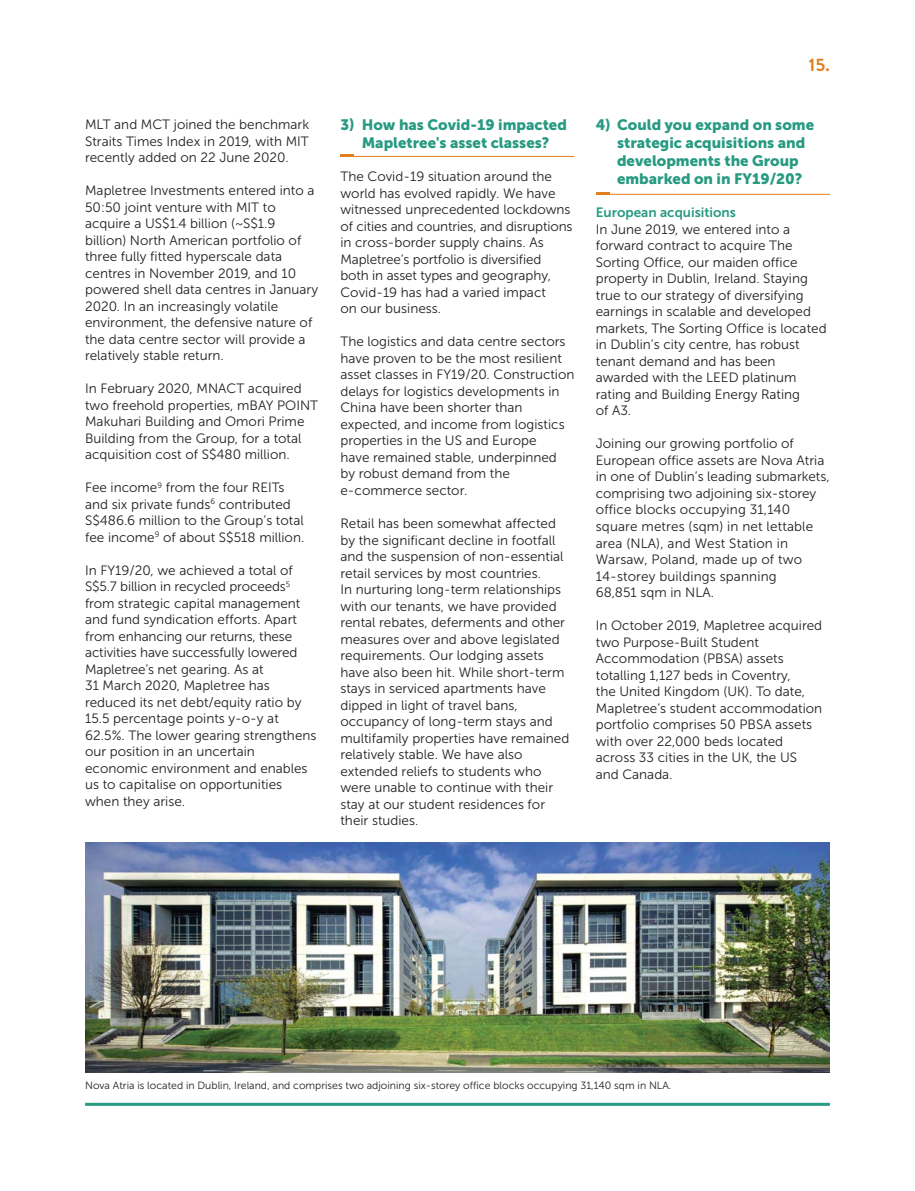
<style>
.page{position:relative;width:915px;height:1191px;background:#fff}
.page>*{position:absolute;margin:0;border:0;box-sizing:border-box;transform-origin:0 0}
.t1{font:700 18px "Brandon Grotesque";color:#e37f1c}
.t2{font:15px/18px "Museo Sans 900";color:#279a82;text-align:center}
.t3{font:13.5px/16.5px "Museo Sans 300";color:#231f20}
.t4{font:13.5px "Museo Sans 700";color:#279a82}
.t5{font:10.5px "Museo Sans 300";color:#231f20}
</style>
<div class="page">
<hr style="left:85px;top:1102px;width:744px;height:3px;background:#279a82">
<img style="left:85px;top:842px;width:744px;height:230px">
<hr style="left:340px;top:156px;width:234px;height:1px;background:#e37f1c">
<hr style="left:340px;top:154px;width:14px;height:3px;background:#e37f1c">
<hr style="left:595px;top:194px;width:234px;height:1px;background:#e37f1c">
<hr style="left:595px;top:192px;width:14px;height:3px;background:#e37f1c">
<p class="t3" style="left:85px;top:118px;width:225px;text-align:justify">MLT and MCT joined the benchmark Straits Times Index in 2019, with MIT recently added on 22 June 2020.</p>
<p class="t3" style="left:85px;top:184px;width:234px">Mapletree Investments entered into a 50:50 joint venture with MIT to acquire a US$1.4 billion (~S$1.9 billion) North American portfolio of three fully fitted hyperscale data centres in November 2019, and 10 powered shell data centres in January 2020. In an increasingly volatile environment, the defensive nature of the data centre sector will provide a relatively stable return.</p>
<p class="t3" style="left:85px;top:382px;width:234px">In February 2020, MNACT acquired two freehold properties, mBAY POINT Makuhari Building and Omori Prime Building from the Group, for a total acquisition cost of S$480 million.</p>
<p class="t3" style="left:85px;top:481px;width:221px">Fee income<sup>9</sup> from the four REITs and six private funds<sup>6</sup> contributed S$486.6 million to the Group’s total fee income<sup>9</sup> of about S$518 million.</p>
<p class="t3" style="left:85px;top:563px;width:233px">In FY19/20, we achieved a total of<br>S$5.7 billion in recycled proceeds<sup>5 </sup>from strategic capital management and fund syndication efforts. Apart from enhancing our returns, these activities have successfully lowered<br>Mapletree’s net gearing. As at<br>31 March 2020, Mapletree has reduced its net debt/equity ratio by<br>15.5 percentage points y-o-y at<br>62.5%. The lower gearing strengthens our position in an uncertain economic environment and enables us to capitalise on opportunities when they arise.</p>
<p class="t2" style="left:340px;top:118px;width:228px">3) How has Covid-19 impacted<br>Mapletree's asset classes?</p>
<p class="t3" style="left:340px;top:170px;width:233px">The Covid-19 situation around the world has evolved rapidly. We have witnessed unprecedented lockdowns of cities and countries, and disruptions in cross-border supply chains. As Mapletree’s portfolio is diversified both in asset types and geography, Covid-19 has had a varied impact<br>on our business.</p>
<p class="t3" style="left:340px;top:335px;width:235px">The logistics and data centre sectors have proven to be the most resilient asset classes in FY19/20. Construction delays for logistics developments in<br>China have been shorter than expected, and income from logistics properties in the US and Europe<br>have remained stable, underpinned by robust demand from the e-commerce sector.</p>
<p class="t3" style="left:340px;top:516px;width:230px">Retail has been somewhat affected by the significant decline in footfall and the suspension of non-essential retail services by most countries.<br>In nurturing long-term relationships with our tenants, we have provided rental rebates, deferments and other measures over and above legislated requirements. Our lodging assets have also been hit. While short-term stays in serviced apartments have dipped in light of travel bans, occupancy of long-term stays and multifamily properties have remained relatively stable. We have also extended reliefs to students who were unable to continue with their stay at our student residences for their studies.</p>
<h1 class="t1" style="left:808px;top:58px;width:22px">15.</h1>
<p class="t2" style="left:617px;top:118px;width:198px;text-align:left;text-indent:-21px">4) Could you expand on some strategic acquisitions and developments the Group embarked on in FY19/20?</p>
<p class="t4" style="left:595px;top:208px;width:142px">European acquisitions</p>
<p class="t3" style="left:595px;top:222px;width:232px">In June 2019, we entered into a forward contract to acquire The<br>Sorting Office, our maiden office property in Dublin, Ireland. Staying true to our strategy of diversifying earnings in scalable and developed markets, The Sorting Office is located in Dublin’s city centre, has robust tenant demand and has been awarded with the LEED platinum rating and Building Energy Rating<br>of A3.</p>
<p class="t3" style="left:595px;top:437px;width:235px">Joining our growing portfolio of<br>European office assets are Nova Atria in one of Dublin’s leading submarkets, comprising two adjoining six-storey office blocks occupying 31,140 square metres (sqm) in net lettable area (NLA), and West Station in<br>Warsaw, Poland, made up of two<br>14-storey buildings spanning<br>68,851 sqm in NLA.</p>
<p class="t3" style="left:595px;top:618px;width:228px">In October 2019, Mapletree acquired two Purpose-Built Student<br>Accommodation (PBSA) assets totalling 1,127 beds in Coventry,<br>the United Kingdom (UK). To date,<br>Mapletree’s student accommodation portfolio comprises 50 PBSA assets with over 22,000 beds located across 33 cities in the UK, the US and Canada.</p>
<p class="t5" style="left:85px;top:1081px;width:587px">Nova Atria is located in Dublin, Ireland, and comprises two adjoining six-storey office blocks occupying 31,140 sqm in NLA.</p>
</div>
